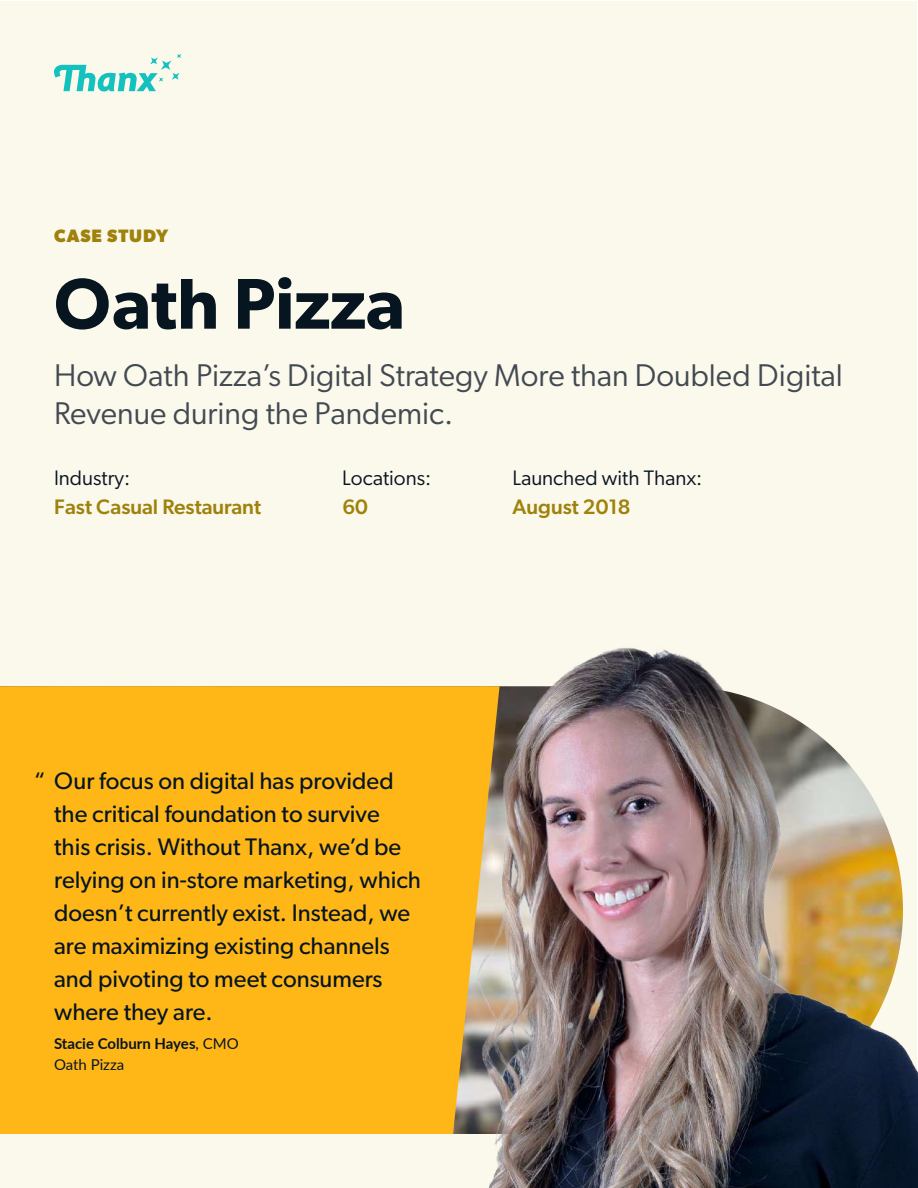
<style>
.page{position:relative;width:918px;height:1188px;background:#fff}
.page>*{position:absolute;margin:0;border:0;box-sizing:border-box;transform-origin:0 0}
.t1{font:600 72px "Gibson";color:#071520}
.t2{font:31.5px/37.8px "Gibson";color:#424a51}
.t3{font:24px/33px "Gibson";color:#071520}
.t4{font:21px "Gibson";color:#071520}
.t5{font:500 21px "Gibson";color:#9e820b}
.t6{font:700 18px "Gibson";letter-spacing:.05em;color:#9e820b}
.t7{font:700 15px/21px "Lato";color:#071520}
.s1{font-weight:400}
</style>
<div class="page">
<div style="left:1px;top:1px;width:916px;height:1186px;background:#fbf8ec"></div>
<svg style="left:54px;top:54px;width:127px;height:38px"></svg>
<div style="left:0;top:686px;width:430px;height:448px;background:#ffb718"></div>
<img style="left:430px;top:648px;width:488px;height:540px">
<p class="t6" style="left:54px;top:225px;width:116px">CASE STUDY</p>
<h1 class="t1" style="left:54px;top:261px;width:352px">Oath Pizza</h1>
<h2 class="t2" style="left:54px;top:356px;width:790px">How Oath Pizza’s Digital Strategy More than Doubled Digital<br>Revenue during the Pandemic.</h2>
<p class="t4" style="left:54px;top:465px;width:78px">Industry:</p>
<p class="t4" style="left:342px;top:465px;width:91px">Locations:</p>
<p class="t4" style="left:512px;top:465px;width:192px">Launched with Thanx:</p>
<p class="t5" style="left:54px;top:494px;width:209px">Fast Casual Restaurant</p>
<p class="t5" style="left:342px;top:494px;width:27px">60</p>
<p class="t5" style="left:512px;top:494px;width:120px">August 2018</p>
<p class="t3" style="left:54px;top:764px;width:368px;text-indent:-20px">“ Our focus on digital has provided the critical foundation to survive this crisis. Without Thanx, we’d be relying on in-store marketing, which doesn’t currently exist. Instead, we are maximizing existing channels and pivoting to meet consumers where they are.</p>
<p class="t7" style="left:54px;top:1032px;width:186px">Stacie Colburn Hayes<span class="s1">, CMO<br>Oath Pizza</span></p>
</div>
